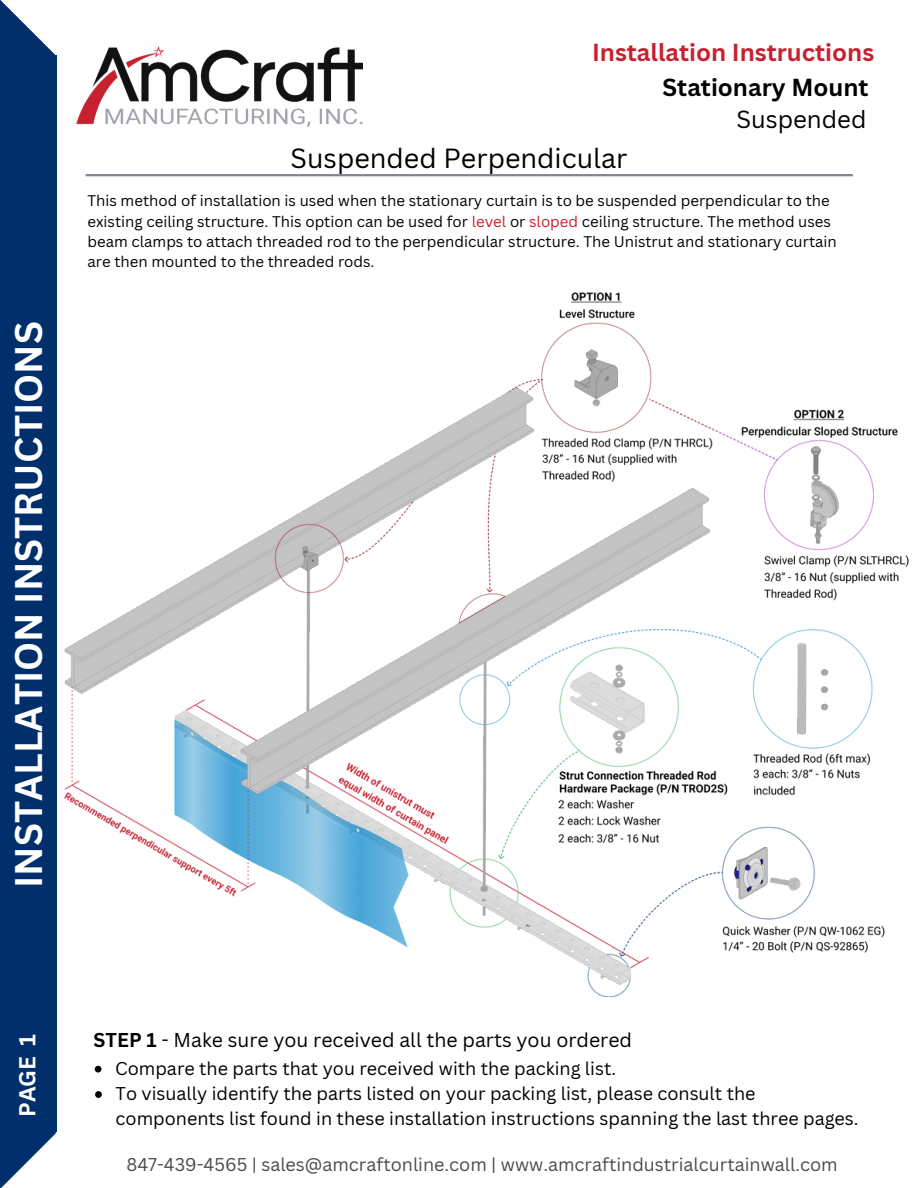
<style>
.page{position:relative;width:918px;height:1188px;background:#fff}
.page>*{position:absolute;margin:0;border:0;box-sizing:border-box;transform-origin:0 0}
.t1{font:700 37.5px "Canva Sans";color:#fff}
.t2{font:27px "Canva Sans";color:#000}
.t3{font:700 24px "Canva Sans";color:#c8202f}
.t4{font:700 24px "Canva Sans";color:#000}
.t5{font:24px "Canva Sans";color:#000}
.t6{font:700 22.5px "Canva Sans";color:#fff}
.t7{font:19.5px "Canva Sans";color:#000}
.t8{font:18px/24.8px "Canva Sans";color:#000}
.t9{font:18px "Canva Sans";color:#4b4b4b}
.t10{font:15px/20.2px "Canva Sans";color:#000}
.s1{color:#c8202f}
.s2{font-weight:700}
</style>
<div class="page">
<div style="left:0;top:56px;width:57px;height:1076px;background:#012f6c"></div>
<svg style="left:0;top:0;width:56px;height:56px"></svg>
<svg style="left:0;top:1132px;width:56px;height:56px;fill:#012f6c"></svg>
<img style="left:64px;top:292px;width:845px;height:705px">
<img style="left:77px;top:47px;width:285px;height:79px">
<hr style="left:86px;top:174px;width:767px;height:2px;background:#868294">
<svg style="left:95px;top:1066px;width:6px;height:7px"></svg>
<svg style="left:95px;top:1091px;width:7px;height:7px"></svg>
<p class="t1" style="left:2px;top:888px;width:568px;rotate:-90deg">INSTALLATION INSTRUCTIONS</p>
<p class="t3" style="left:592px;top:36px;width:284px">Installation Instructions</p>
<p class="t4" style="left:663px;top:71px;width:208px">Stationary Mount</p>
<p class="t2" style="left:291px;top:139px;width:338px">Suspended Perpendicular</p>
<p class="t5" style="left:736px;top:102px;width:132px">Suspended</p>
<p class="t10" style="left:87px;top:190px;width:751px">This method of installation is used when the stationary curtain is to be suspended perpendicular to the existing ceiling structure. This option can be used for <span class="s1">level</span> or <span class="s1">sloped</span> ceiling structure. The method uses beam clamps to attach threaded rod to the perpendicular structure. The Unistrut and stationary curtain are then mounted to the threaded rods.</p>
<p class="t6" style="left:11px;top:1117px;width:85px;rotate:-90deg">PAGE 1</p>
<p class="t7" style="left:94px;top:1026px;width:540px"><span class="s2">STEP 1</span> - Make sure you received all the parts you ordered</p>
<p class="t8" style="left:115px;top:1055px;width:502px">Compare the parts that you received with the packing list.</p>
<p class="t8" style="left:116px;top:1081px;width:745px">To visually identify the parts listed on your packing list, please consult the components list found in these installation instructions spanning the last three pages.</p>
<p class="t9" style="left:127px;top:1152px;width:713px">847-439-4565 | sales@amcraftonline.com | www.amcraftindustrialcurtainwall.com</p>
</div>
